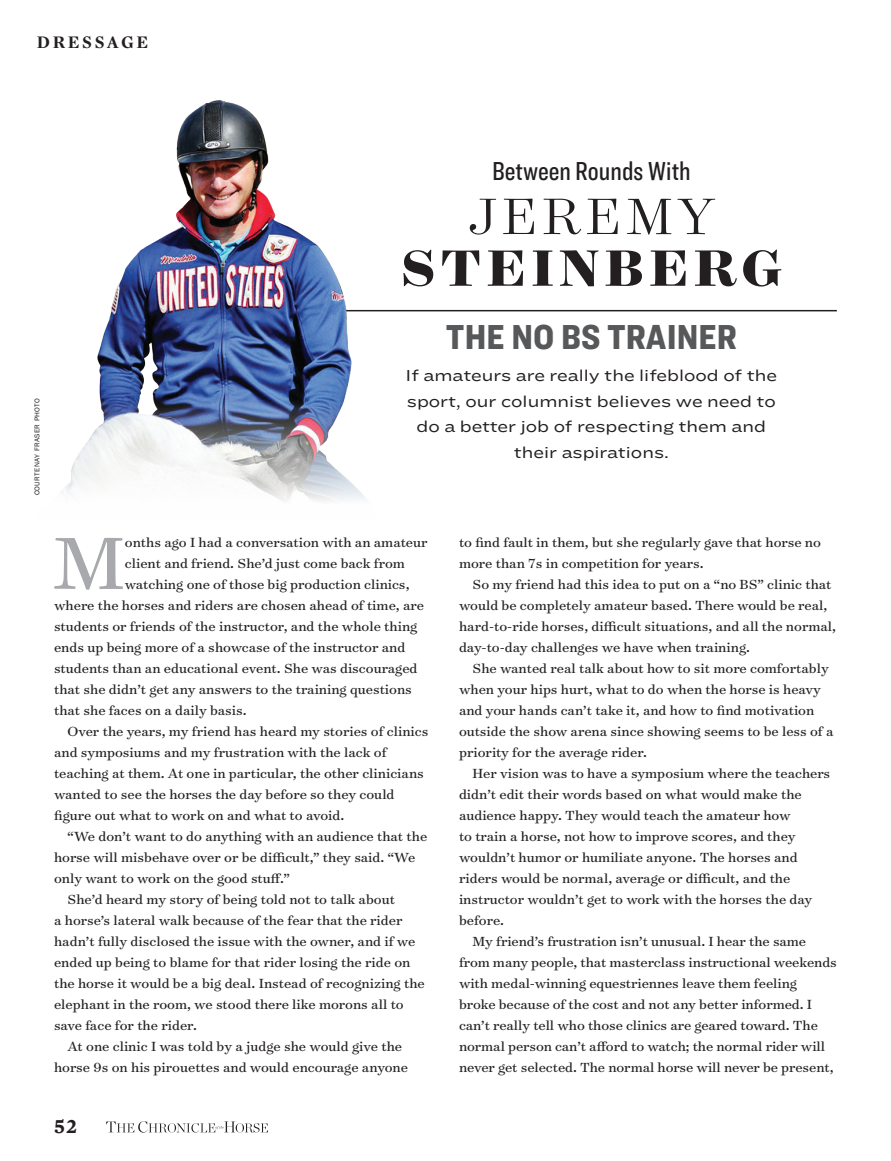
<style>
.page{position:relative;width:891px;height:1161px;background:#fff}
.page>*{position:absolute;margin:0;border:0;box-sizing:border-box;transform-origin:0 0}
.Bodytext_1st_w_Cap{font:83.7px "Surveyor Text";color:#a8a9ad}
.t1{font:700 58.05px/51.8px "Surveyor Display";letter-spacing:.1em;color:#231f20;text-align:center}
.Title_Sans_serif{font:900 36px "Ringside Condensed";color:#57585a}
.t2{font:500 27px "Ringside Compressed";color:#231f20}
.t3{font:700 21px "Mercury Text G1";color:#231f20}
.t4{font:700 18px "Mercury Display";letter-spacing:.15em;color:#231f20}
.New_subHead{font:16.5px/25.5px "Ringside Extra Wide";color:#231f20;text-align:center}
.New_bodytext{font:15px/21px "Surveyor Text";color:#231f20}
.Bodytext_1st_w_Cap-2{font:15px "Surveyor Text";color:#231f20}
.Photo_credit{font:7.2px "Franklin Gothic";letter-spacing:.05em;color:#231f20;scale:1.05 1}
.s1{font-weight:300}
</style>
<div class="page">
<svg style="left:106px;top:1121px;width:162px;height:12px"></svg>
<hr style="left:189px;top:310px;width:648px;height:1px;background:#231f20">
<img style="left:61px;top:100px;width:348px;height:401px">
<p class="t4" style="left:37px;top:29px;width:113px">DRESSAGE</p>
<p class="Photo_credit" style="left:33px;top:495px;width:94px;rotate:-90deg">COURTENAY FRASER PHOTO</p>
<p class="t2" style="left:492px;top:153px;width:200px">Between Rounds With</p>
<p class="t1" style="left:401px;top:189px;width:383px"><span class="s1">JEREMY<br></span>STEINBERG</p>
<p class="Title_Sans_serif" style="left:446px;top:311px;width:292px">THE NO BS TRAINER</p>
<p class="New_subHead" style="left:406px;top:362px;width:373px">If amateurs are really the lifeblood of the sport, our columnist believes we need to do a better job of respecting them and their aspirations.</p>
<p class="Bodytext_1st_w_Cap" style="left:54px;top:510px;width:73px">M</p>
<p class="Bodytext_1st_w_Cap-2" style="left:125px;top:533px;width:304px">onths ago I had a conversation with an amateur</p>
<p class="Bodytext_1st_w_Cap-2" style="left:125px;top:554px;width:282px">client and friend. She’d just come back from</p>
<p class="Bodytext_1st_w_Cap-2" style="left:125px;top:575px;width:286px">watching one of those big production clinics,</p>
<p class="Bodytext_1st_w_Cap-2" style="left:54px;top:596px;width:371px">where the horses and riders are chosen ahead of time, are</p>
<p class="Bodytext_1st_w_Cap-2" style="left:54px;top:617px;width:365px">students or friends of the instructor, and the whole thing</p>
<p class="Bodytext_1st_w_Cap-2" style="left:54px;top:638px;width:353px">ends up being more of a showcase of the instructor and</p>
<p class="Bodytext_1st_w_Cap-2" style="left:54px;top:659px;width:365px">students than an educational event. She was discouraged</p>
<p class="Bodytext_1st_w_Cap-2" style="left:54px;top:680px;width:359px">that she didn’t get any answers to the training questions</p>
<p class="Bodytext_1st_w_Cap-2" style="left:54px;top:701px;width:194px">that she faces on a daily basis.</p>
<p class="New_bodytext" style="left:54px;top:720px;width:376px;text-indent:14px">Over the years, my friend has heard my stories of clinics and symposiums and my frustration with the lack of teaching at them. At one in particular, the other clinicians wanted to see the horses the day before so they could figure out what to work on and what to avoid.</p>
<p class="New_bodytext" style="left:54px;top:825px;width:375px;text-indent:14px">“We don’t want to do anything with an audience that the horse will misbehave over or be difficult,” they said. “We only want to work on the good stuff.”</p>
<p class="New_bodytext" style="left:54px;top:888px;width:372px;text-indent:14px">She’d heard my story of being told not to talk about<br>a horse’s lateral walk because of the fear that the rider hadn’t fully disclosed the issue with the owner, and if we ended up being to blame for that rider losing the ride on the horse it would be a big deal. Instead of recognizing the elephant in the room, we stood there like morons all to save face for the rider.</p>
<p class="New_bodytext" style="left:54px;top:1035px;width:355px;text-align:center">At one clinic I was told by a judge she would give the horse 9s on his pirouettes and would encourage anyone</p>
<h3 class="t3" style="left:54px;top:1110px;width:25px">52</h3>
<p class="New_bodytext" style="left:459px;top:531px;width:363px">to find fault in them, but she regularly gave that horse no more than 7s in competition for years.</p>
<p class="New_bodytext" style="left:459px;top:573px;width:379px;text-indent:14px">So my friend had this idea to put on a “no BS” clinic that would be completely amateur based. There would be real, hard-to-ride horses, difficult situations, and all the normal, day-to-day challenges we have when training.</p>
<p class="New_bodytext" style="left:459px;top:657px;width:376px;text-indent:14px">She wanted real talk about how to sit more comfortably when your hips hurt, what to do when the horse is heavy and your hands can’t take it, and how to find motivation outside the show arena since showing seems to be less of a priority for the average rider.</p>
<p class="New_bodytext" style="left:459px;top:762px;width:373px;text-indent:14px">Her vision was to have a symposium where the teachers didn’t edit their words based on what would make the audience happy. They would teach the amateur how<br>to train a horse, not how to improve scores, and they wouldn’t humor or humiliate anyone. The horses and riders would be normal, average or difficult, and the instructor wouldn’t get to work with the horses the day before.</p>
<p class="New_bodytext" style="left:459px;top:930px;width:379px;text-indent:14px">My friend’s frustration isn’t unusual. I hear the same from many people, that masterclass instructional weekends with medal-winning equestriennes leave them feeling broke because of the cost and not any better informed. I can’t really tell who those clinics are geared toward. The normal person can’t afford to watch; the normal rider will never get selected. The normal horse will never be present,</p>
</div>
